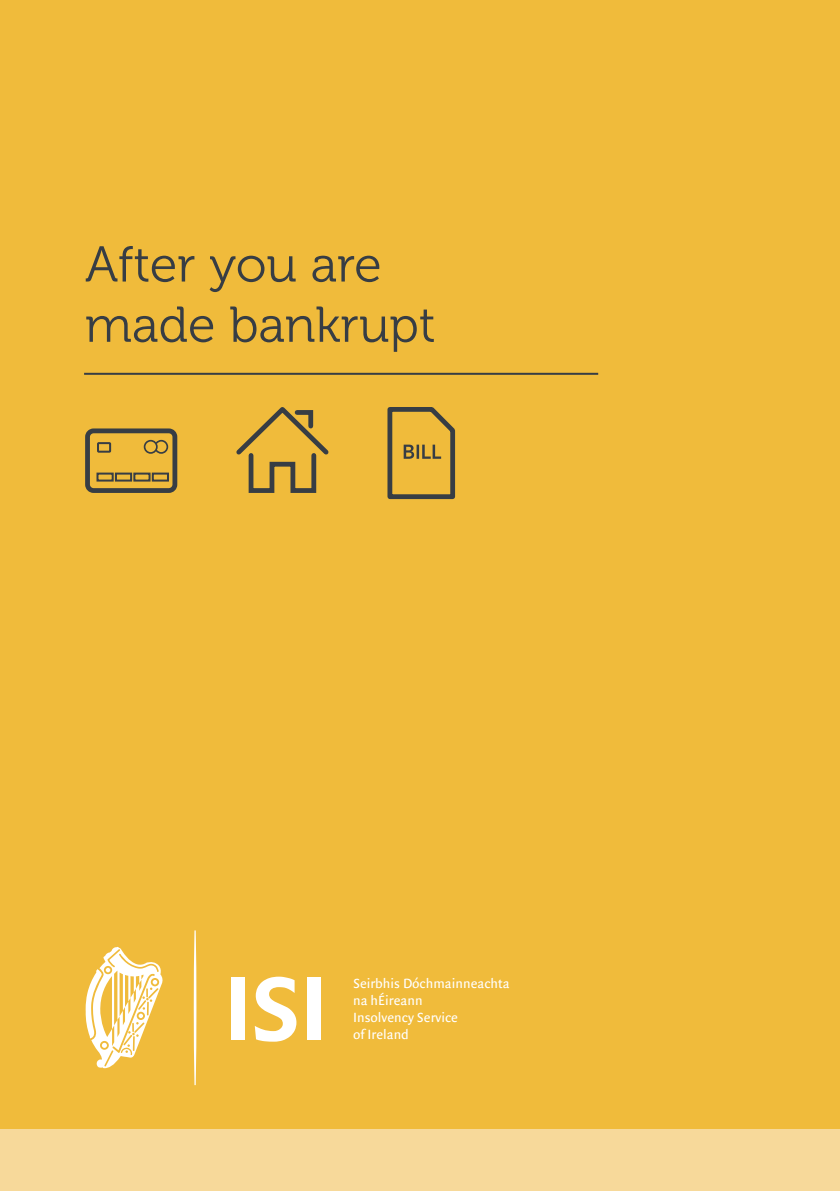
<style>
.page{position:relative;width:840px;height:1191px;background:#fff}
.page>*{position:absolute;margin:0;border:0;box-sizing:border-box;transform-origin:0 0}
.t1{font:700 98px "Quadraat Sans";color:#fff}
.t2{font:50.2px/60.2px "Museo 300";color:#373d44}
.t3{font:14.4px/17.2px "Quadraat Sans";color:#fff}
</style>
<div class="page">
<div style="left:0;top:0;width:839px;height:1191px;background:#f0bb3b"></div>
<div style="left:0;top:1129px;width:839px;height:62px;background:#f7d99a"></div>
<hr style="left:84px;top:373px;width:514px;height:2px;background:#373d44">
<svg style="left:236px;top:407px;width:93px;height:86px"></svg>
<div style="left:97px;top:442px;width:14px;height:11px;border:2px solid #373d44"></div>
<div style="left:85px;top:428px;width:92px;height:65px;border:5px solid #373d44;border-radius:6px"></div>
<div style="left:96px;top:472px;width:18px;height:9px;border:2px solid #373d44"></div>
<div style="left:115px;top:472px;width:17px;height:9px;border:2px solid #373d44"></div>
<div style="left:133px;top:472px;width:17px;height:9px;border:2px solid #373d44"></div>
<div style="left:152px;top:472px;width:17px;height:9px;border:2px solid #373d44"></div>
<svg style="left:154px;top:439px;width:15px;height:15px"></svg>
<div style="left:144px;top:440px;width:14px;height:14px;border:2px solid #373d44;border-radius:50%"></div>
<svg style="left:387px;top:407px;width:69px;height:93px"></svg>
<svg style="left:194px;top:930px;width:2px;height:155px"></svg>
<svg style="left:86px;top:946px;width:77px;height:122px"></svg>
<h2 class="t2" style="left:85px;top:235px;width:352px">After you are made bankrupt</h2>
<h1 class="t1" style="left:223px;top:953px;width:106px">ISI</h1>
<p class="t3" style="left:353px;top:974px;width:158px">Seirbhis Dóchmainneachta na hÉireann<br>Insolvency Service<br>of Ireland</p>
</div>
